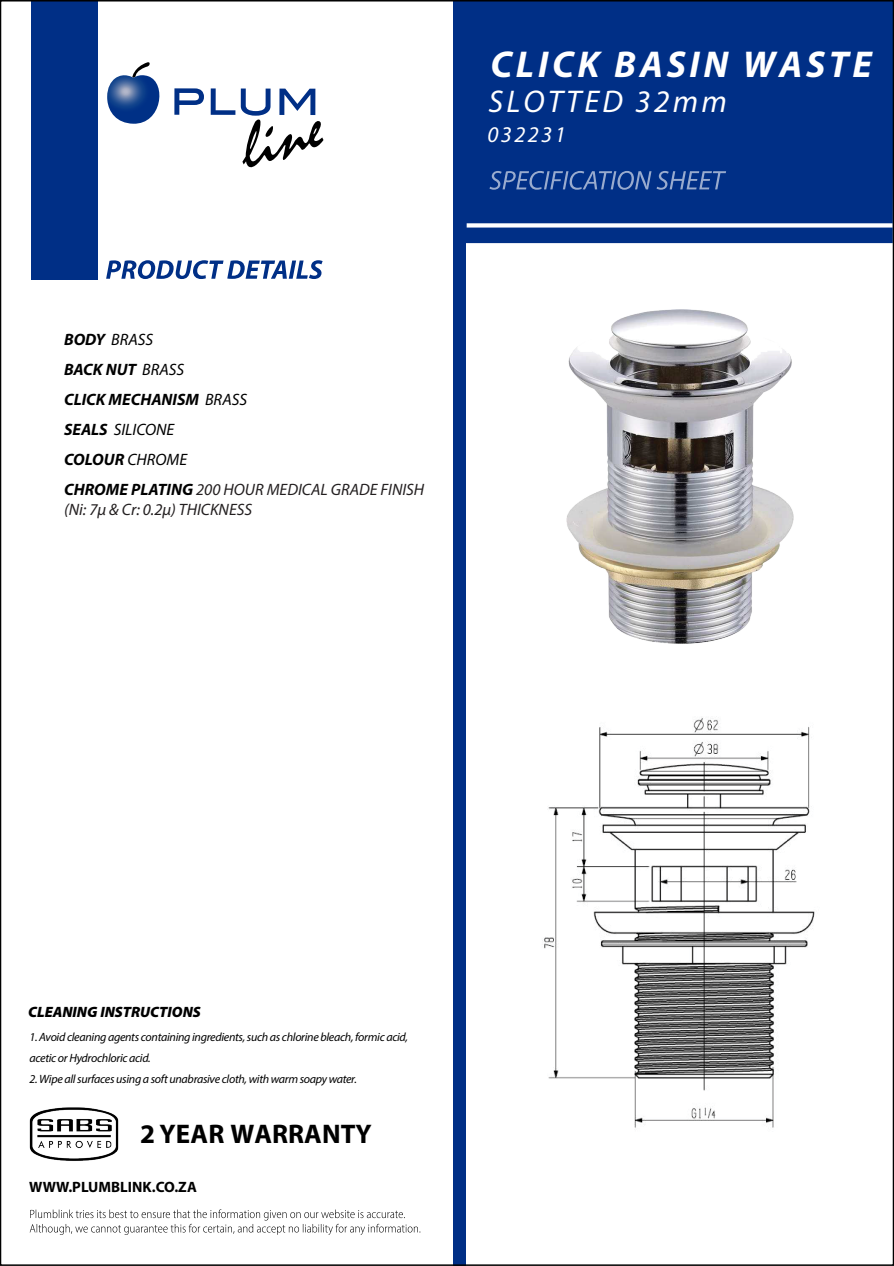
<style>
.page{position:relative;width:894px;height:1266px;background:#fff}
.page>*{position:absolute;margin:0;border:0;box-sizing:border-box;transform-origin:0 0}
.t1{font:italic 700 37.5px "Myriad Pro";letter-spacing:.1em;color:#fff}
.t2{font:italic 31.5px "Myriad Pro";letter-spacing:.105em;color:#fff}
.t3{font:700 27px "Myriad Pro";color:#000}
.t4{font:italic 22.5px "Myriad Pro";letter-spacing:.105em;color:#fff}
.t5{font:italic 700 16.5px/30px "Myriad Pro";color:#000}
.t6{font:italic 16.5px "Myriad Pro";color:#231f20}
.t7{font:italic 900 15px "Myriad Pro";color:#000}
.t8{font:700 15px "Myriad Pro";color:#000}
.t9{font:italic 12px/21px "Myriad Pro";letter-spacing:-.025em;color:#000}
.s1{font-weight:400}
.s2{font-weight:400;color:#231f20}
</style>
<div class="page">
<div style="left:466px;top:3px;width:425px;height:240px;background:#002f86"></div>
<div style="left:453px;top:0;width:13px;height:1265px;background:#002f86"></div>
<svg style="left:489px;top:171px;width:237px;height:19px"></svg>
<svg style="left:106px;top:260px;width:217px;height:19px"></svg>
<svg style="left:174px;top:88px;width:30px;height:27px"></svg>
<svg style="left:211px;top:88px;width:24px;height:27px"></svg>
<svg style="left:241px;top:89px;width:82px;height:78px"></svg>
<svg style="left:107px;top:62px;width:53px;height:62px"></svg>
<div style="left:467px;top:223px;width:425px;height:5px;background:#fff"></div>
<div style="left:31px;top:0;width:66px;height:279px;background:#002f86"></div>
<img style="left:566px;top:309px;width:227px;height:335px">
<img style="left:542px;top:717px;width:273px;height:411px">
<svg style="left:30px;top:1209px;width:390px;height:26px"></svg>
<img style="left:29px;top:1107px;width:90px;height:54px">
<h1 class="t1" style="left:490px;top:40px;width:383px">CLICK BASIN WASTE</h1>
<h2 class="t2" style="left:488px;top:82px;width:240px">SLOTTED 32mm</h2>
<h3 class="t4" style="left:487px;top:121px;width:80px">032231</h3>
<h3 class="t5" style="left:64px;top:324px;width:362px">BODY <span class="s1">BRASS<br></span>BACK NUT <span class="s1">BRASS<br></span>CLICK MECHANISM <span class="s1">BRASS<br></span>SEALS <span class="s1">SILICONE<br></span>COLOUR <span class="s1">CHROME<br></span>CHROME PLATING <span class="s2">200 HOUR MEDICAL GRADE FINISH</span></h3>
<h3 class="t6" style="left:64px;top:499px;width:190px">(Ni: 7μ &amp; Cr: 0.2μ) THICKNESS</h3>
<p class="t7" style="left:28px;top:1002px;width:174px">CLEANING INSTRUCTIONS</p>
<p class="t9" style="left:30px;top:1026px;width:380px">1. Avoid cleaning agents containing ingredients, such as chlorine bleach, formic acid, acetic or Hydrochloric acid.</p>
<p class="t9" style="left:30px;top:1068px;width:329px">2. Wipe all surfaces using a soft unabrasive cloth, with warm soapy water.</p>
<h3 class="t3" style="left:140px;top:1116px;width:233px">2 YEAR WARRANTY</h3>
<p class="t8" style="left:29px;top:1177px;width:169px">WWW.PLUMBLINK.CO.ZA</p>
</div>
